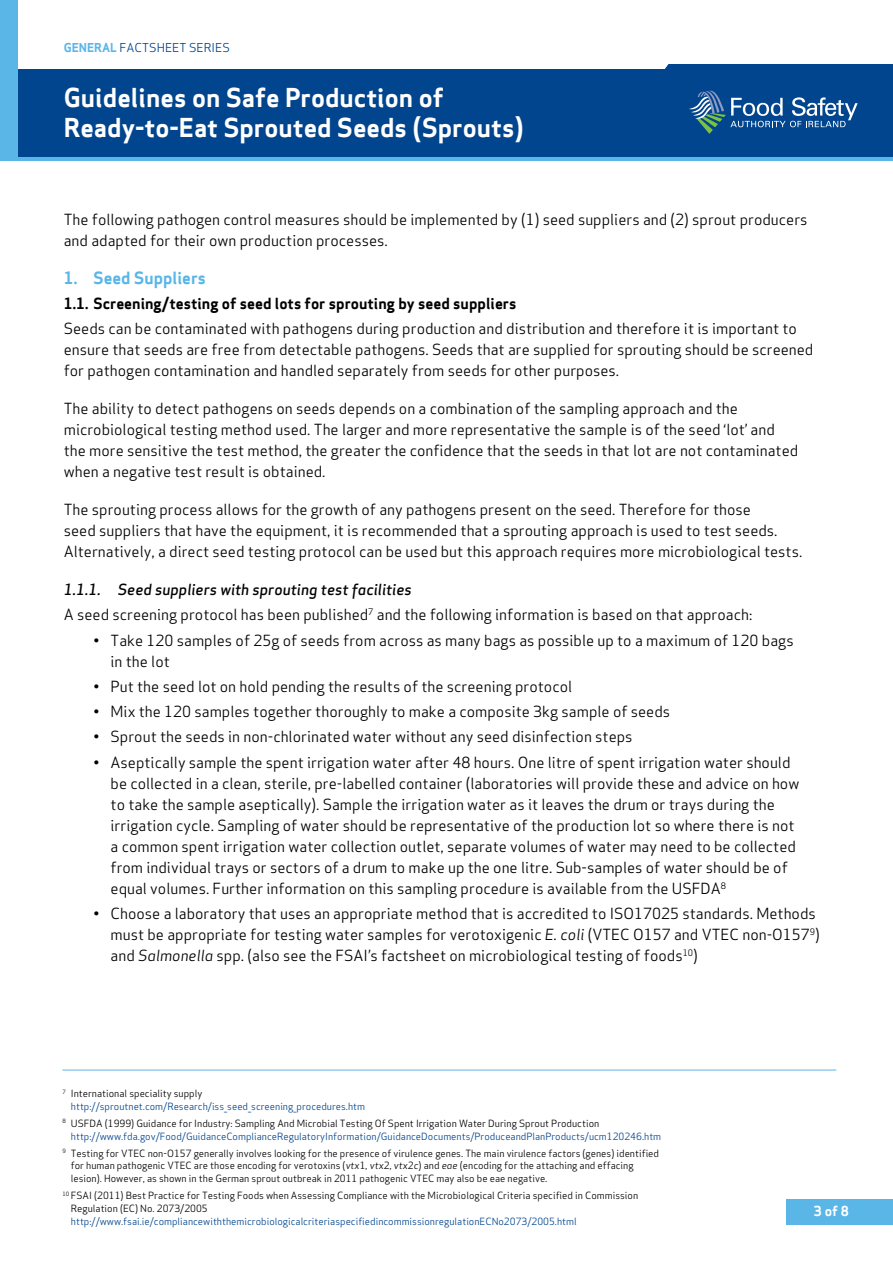
<style>
.page{position:relative;width:893px;height:1263px;background:#fff}
.page>*{position:absolute;margin:0;border:0;box-sizing:border-box;transform-origin:0 0}
.t1{font:25.5px/30px "Apex Sans Bold T";color:#fff}
.t2{font:16.5px "Apex Sans Bold T";color:#59b6e7}
.t3{font:15px/21px "Apex Sans Book T";color:#000}
.t4{font:15px "Apex Sans Bold T";color:#000}
.t5{font:15px "Apex Sans Medium Italic T";color:#000}
.t6{font:13.5px "Apex Sans Bold T";color:#fff}
.t7{font:12px "Apex Sans Book T";color:#00458d}
.t8{font:9.75px/12.8px "Apex Sans Book T";color:#000}
.t9{font:9.75px/12.8px "Apex Sans Book T";color:#00458d}
.s1{font-family:"Apex Sans Bold T";color:#59b6e7}
.s2{font-family:"Apex Sans Book Italic T"}
.s3{color:#000}
</style>
<div class="page">
<div style="left:787px;top:1199px;width:106px;height:26px;background:#59b6e7"></div>
<div style="left:0;top:70px;width:893px;height:87px;background:#00458d"></div>
<svg style="left:599px;top:64px;width:294px;height:70px"></svg>
<hr style="left:0;top:157px;width:893px;height:3px;background:#59b6e7">
<div style="left:0;top:0;width:17px;height:158px;background:#59b6e7"></div>
<hr style="left:62px;top:1070px;width:774px;height:1px;background:#59b6e7">
<p class="t7" style="left:64px;top:40px;width:168px"><span class="s1">GENERAL</span> FACTSHEET SERIES</p>
<h1 class="t1" style="left:64px;top:83px;width:462px">Guidelines on Safe Production of<br>Ready-to-Eat Sprouted Seeds (Sprouts)</h1>
<p class="t3" style="left:64px;top:208px;width:745px">The following pathogen control measures should be implemented by (1) seed suppliers and (2) sprout producers and adapted for their own production processes.</p>
<p class="t2" style="left:64px;top:267px;width:144px">1. Seed Suppliers</p>
<p class="t4" style="left:64px;top:294px;width:454px">1.1. Screening/testing of seed lots for sprouting by seed suppliers</p>
<p class="t3" style="left:64px;top:318px;width:751px">Seeds can be contaminated with pathogens during production and distribution and therefore it is important to ensure that seeds are free from detectable pathogens. Seeds that are supplied for sprouting should be screened for pathogen contamination and handled separately from seeds for other purposes.</p>
<p class="t3" style="left:64px;top:398px;width:736px">The ability to detect pathogens on seeds depends on a combination of the sampling approach and the microbiological testing method used. The larger and more representative the sample is of the seed ‘lot’ and the more sensitive the test method, the greater the confidence that the seeds in that lot are not contaminated when a negative test result is obtained.</p>
<p class="t3" style="left:64px;top:499px;width:740px">The sprouting process allows for the growth of any pathogens present on the seed. Therefore for those<br>seed suppliers that have the equipment, it is recommended that a sprouting approach is used to test seeds.<br>Alternatively, a direct seed testing protocol can be used but this approach requires more microbiological tests.</p>
<p class="t5" style="left:64px;top:580px;width:349px">1.1.1. Seed suppliers with sprouting test facilities</p>
<p class="t3" style="left:64px;top:604px;width:690px">A seed screening protocol has been published<sup>7</sup> and the following information is based on that approach:</p>
<p class="t3" style="left:111px;top:629px;width:685px;text-indent:-17px">• Take 120 samples of 25g of seeds from across as many bags as possible up to a maximum of 120 bags in the lot</p>
<p class="t3" style="left:94px;top:676px;width:480px">• Put the seed lot on hold pending the results of the screening protocol</p>
<p class="t3" style="left:94px;top:701px;width:578px">• Mix the 120 samples together thoroughly to make a composite 3kg sample of seeds</p>
<p class="t3" style="left:94px;top:726px;width:541px">• Sprout the seeds in non-chlorinated water without any seed disinfection steps</p>
<p class="t3" style="left:111px;top:751px;width:690px;text-indent:-17px">• Aseptically sample the spent irrigation water after 48 hours. One litre of spent irrigation water should be collected in a clean, sterile, pre-labelled container (laboratories will provide these and advice on how to take the sample aseptically). Sample the irrigation water as it leaves the drum or trays during the irrigation cycle. Sampling of water should be representative of the production lot so where there is not a common spent irrigation water collection outlet, separate volumes of water may need to be collected from individual trays or sectors of a drum to make up the one litre. Sub-samples of water should be of equal volumes. Further information on this sampling procedure is available from the USFDA<sup>8</sup></p>
<p class="t3" style="left:111px;top:903px;width:711px;text-indent:-17px">• Choose a laboratory that uses an appropriate method that is accredited to ISO17025 standards. Methods must be appropriate for testing water samples for verotoxigenic <span class="s2">E. coli</span> (VTEC O157 and VTEC non-O157<sup>9</sup>) and <span class="s2">Salmonella</span> spp. (also see the FSAI’s factsheet on microbiological testing of foods<sup>10</sup>)</p>
<p class="t9" style="left:71px;top:1087px;width:296px;text-indent:-9px"><sup>7</sup> <span class="s3">International speciality supply </span>http://sproutnet.com/Research/iss_seed_screening_procedures.htm</p>
<p class="t9" style="left:71px;top:1117px;width:592px;text-indent:-9px"><sup>8</sup> <span class="s3">USFDA (1999) Guidance for Industry: Sampling And Microbial Testing Of Spent Irrigation Water During Sprout Production </span>http://www.fda.gov/Food/GuidanceComplianceRegulatoryInformation/GuidanceDocuments/ProduceandPlanProducts/ucm120246.htm</p>
<p class="t8" style="left:71px;top:1146px;width:590px;text-indent:-9px"><sup>9</sup> Testing for VTEC non-O157 generally involves looking for the presence of virulence genes. The main virulence factors (genes) identified for human pathogenic VTEC are those encoding for verotoxins (<span class="s2">vtx</span>1<span class="s2">, vtx</span>2<span class="s2">, vtx</span>2<span class="s2">c</span>) and <span class="s2">eae</span> (encoding for the attaching and effacing lesion). However, as shown in the German sprout outbreak in 2011 pathogenic VTEC may also be eae negative.</p>
<p class="t8" style="left:71px;top:1189px;width:569px;text-indent:-9px"><sup>10</sup> FSAI (2011) Best Practice for Testing Foods when Assessing Compliance with the Microbiological Criteria specified in Commission<br>Regulation (EC) No. 2073/2005</p>
<p class="t9" style="left:71px;top:1214px;width:507px">http://www.fsai.ie/compliancewiththemicrobiologicalcriteriaspecifiedincommissionregulationECNo2073/2005.html</p>
<p class="t6" style="left:814px;top:1202px;width:37px">3 of 8</p>
</div>
